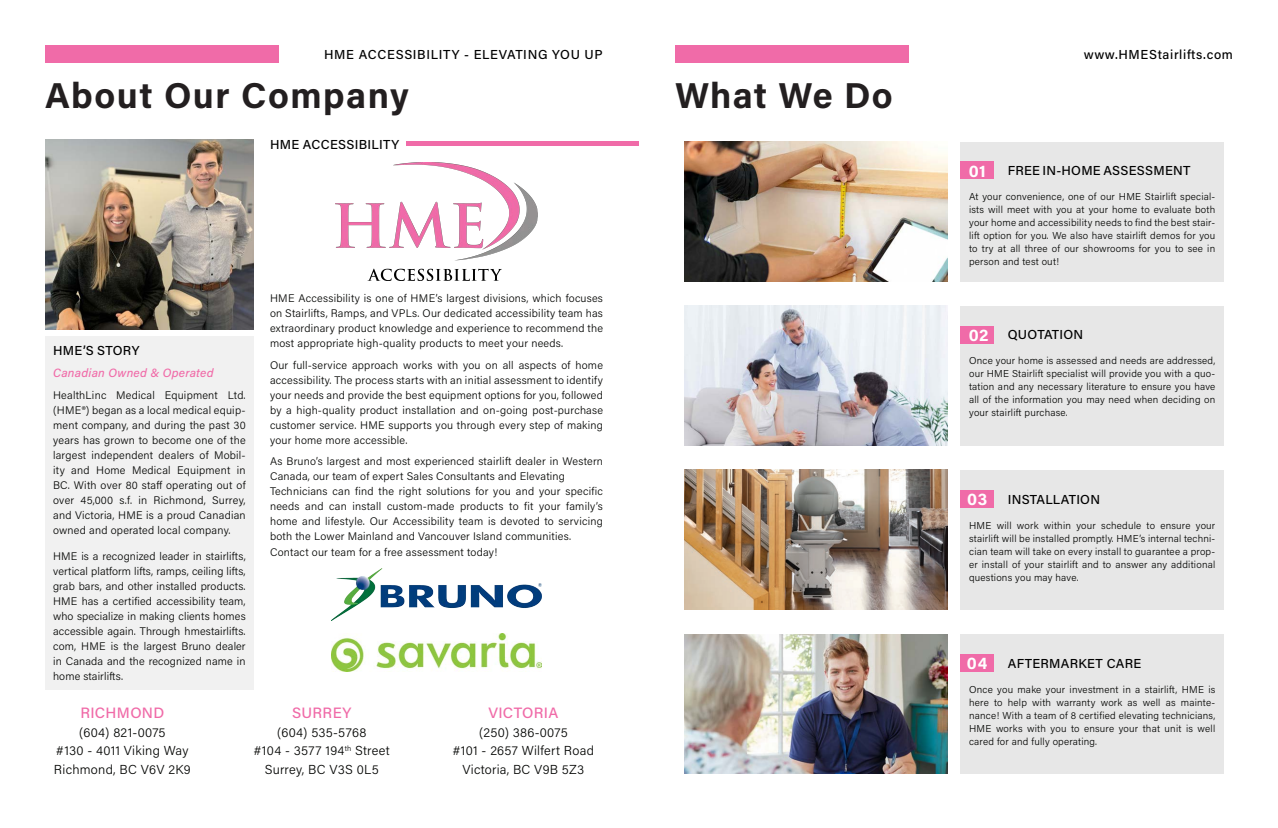
<style>
.page{position:relative;width:1278px;height:828px;background:#fff}
.page>*{position:absolute;margin:0;border:0;box-sizing:border-box;transform-origin:0 0}
.t1{font:700 36px "Acumin Pro";letter-spacing:.035em;color:#231f20}
.t2{font:700 17px "Acumin Pro";letter-spacing:.025em;color:#fff}
.t3{font:500 15px "Acumin Pro";letter-spacing:.025em;color:#f06ba8}
.t4{font:300 13px "Acumin Pro";letter-spacing:.02em;color:#040503}
.t5{font:500 13px "Acumin Pro";letter-spacing:.025em;color:#000}
.t6{font:500 13px "Acumin Pro";letter-spacing:.055em;color:#000}
.t7{font:500 13px "Acumin Pro";letter-spacing:.05em;color:#000}
.t8{font:italic 500 12px "Acumin Pro";letter-spacing:.02em;color:#f06ba8}
.t9{font:300 11px/15px "Acumin Pro";letter-spacing:.02em;color:#040503;text-align:justify}
.t10{font:300 10px/13px "Acumin Pro";letter-spacing:.02em;color:#040503;text-align:justify}
</style>
<div class="page">
<img style="left:45px;top:139px;width:209px;height:190px">
<img style="left:331px;top:569px;width:211px;height:51px">
<img style="left:331px;top:634px;width:211px;height:37px">
<img style="left:336px;top:162px;width:201px;height:118px">
<div style="left:960px;top:142px;width:264px;height:139px;background:#e7e7e7"></div>
<img style="left:684px;top:142px;width:264px;height:139px">
<div style="left:960px;top:162px;width:34px;height:17px;background:#f06ba8"></div>
<img style="left:684px;top:306px;width:264px;height:140px">
<div style="left:960px;top:306px;width:264px;height:140px;background:#e7e7e7"></div>
<div style="left:960px;top:326px;width:34px;height:18px;background:#f06ba8"></div>
<div style="left:960px;top:470px;width:264px;height:140px;background:#e7e7e7"></div>
<img style="left:684px;top:470px;width:264px;height:140px">
<div style="left:960px;top:490px;width:34px;height:18px;background:#f06ba8"></div>
<img style="left:684px;top:634px;width:264px;height:140px">
<div style="left:960px;top:634px;width:264px;height:140px;background:#e7e7e7"></div>
<div style="left:960px;top:654px;width:34px;height:18px;background:#f06ba8"></div>
<div style="left:45px;top:336px;width:209px;height:353px;background:#f1f1f1"></div>
<div style="left:45px;top:45px;width:234px;height:18px;background:#f06ba8"></div>
<div style="left:675px;top:45px;width:234px;height:18px;background:#f06ba8"></div>
<hr style="left:406px;top:142px;width:233px;height:4px;background:#f06ba8">
<p class="t6" style="left:324px;top:45px;width:280px">HME ACCESSIBILITY - ELEVATING YOU UP</p>
<p class="t7" style="left:1084px;top:45px;width:151px">www.HMEStairlifts.com</p>
<p class="t1" style="left:45px;top:70px;width:365px">About Our Company</p>
<p class="t5" style="left:270px;top:135px;width:131px">HME ACCESSIBILITY</p>
<p class="t5" style="left:53px;top:342px;width:88px">HME’S STORY</p>
<p class="t8" style="left:53px;top:365px;width:162px">Canadian Owned &amp; Operated</p>
<p class="t9" style="left:53px;top:387px;width:194px">HealthLinc Medical Equipment Ltd. (HME®) began as a local medical equip&shy;ment company, and during the past 30 years has grown to become one of the largest independent dealers of Mobil&shy;ity and Home Medical Equipment in BC. With over 80 staff operating out of over 45,000 s.f. in Richmond, Surrey, and Victoria, HME is a proud Canadian owned and operated local company.</p>
<p class="t9" style="left:53px;top:548px;width:194px">HME is a recognized leader in stairlifts, vertical platform lifts, ramps, ceiling lifts, grab bars, and other installed products.<br>HME has a certified accessibility team, who specialize in making clients homes accessible again. Through hmestairlifts. com, HME is the largest Bruno dealer in Canada and the recognized name in home stairlifts.</p>
<p class="t9" style="left:270px;top:290px;width:335px">HME Accessibility is one of HME’s largest divisions, which focuses on Stairlifts, Ramps, and VPLs. Our dedicated accessibility team has extraordinary product knowledge and experience to recommend the most appropriate high-quality products to meet your needs.</p>
<p class="t9" style="left:270px;top:357px;width:335px">Our full-service approach works with you on all aspects of home accessibility. The process starts with an initial assessment to identify your needs and provide the best equipment options for you, followed by a high-quality product installation and on-going post-purchase customer service. HME supports you through every step of making your home more accessible.</p>
<p class="t9" style="left:270px;top:454px;width:334px">As Bruno’s largest and most experienced stairlift dealer in Western<br>Canada, our team of expert Sales Consultants and Elevating</p>
<p class="t9" style="left:270px;top:484px;width:334px">Technicians can find the right solutions for you and your specific needs and can install custom-made products to fit your family’s home and lifestyle. Our Accessibility team is devoted to servicing both the Lower Mainland and Vancouver Island communities.</p>
<p class="t9" style="left:270px;top:544px;width:229px">Contact our team for a free assessment today!</p>
<p class="t3" style="left:80px;top:703px;width:86px">RICHMOND</p>
<p class="t4" style="left:79px;top:723px;width:88px">(604) 821-0075</p>
<p class="t4" style="left:56px;top:742px;width:134px">#130 - 4011 Viking Way</p>
<p class="t4" style="left:54px;top:760px;width:138px">Richmond, BC V6V 2K9</p>
<p class="t3" style="left:292px;top:703px;width:61px">SURREY</p>
<p class="t4" style="left:277px;top:723px;width:91px">(604) 535-5768</p>
<p class="t4" style="left:254px;top:742px;width:137px">#104 - 3577 194<sup>th</sup> Street</p>
<p class="t4" style="left:265px;top:761px;width:115px">Surrey, BC V3S 0L5</p>
<p class="t3" style="left:488px;top:703px;width:72px">VICTORIA</p>
<p class="t4" style="left:479px;top:723px;width:90px">(250) 386-0075</p>
<p class="t4" style="left:453px;top:742px;width:143px">#101 - 2657 Wilfert Road</p>
<p class="t4" style="left:463px;top:760px;width:123px">Victoria, BC V9B 5Z3</p>
<p class="t1" style="left:675px;top:70px;width:219px">What We Do</p>
<p class="t2" style="left:969px;top:159px;width:19px">01</p>
<p class="t5" style="left:1008px;top:162px;width:184px">FREE IN-HOME ASSESSMENT</p>
<p class="t10" style="left:969px;top:190px;width:248px">At your convenience, one of our HME Stairlift special&shy;ists will meet with you at your home to evaluate both your home and accessibility needs to find the best stair&shy;lift option for you. We also have stairlift demos for you to try at all three of our showrooms for you to see in person and test out!</p>
<p class="t2" style="left:969px;top:323px;width:21px">02</p>
<p class="t5" style="left:1008px;top:326px;width:77px">QUOTATION</p>
<p class="t10" style="left:969px;top:354px;width:248px">Once your home is assessed and needs are addressed, our HME Stairlift specialist will provide you with a quo&shy;tation and any necessary literature to ensure you have all of the information you may need when deciding on your stairlift purchase.</p>
<p class="t2" style="left:967px;top:487px;width:21px">03</p>
<p class="t5" style="left:1008px;top:490px;width:94px">INSTALLATION</p>
<p class="t10" style="left:969px;top:518px;width:248px">HME will work within your schedule to ensure your stairlift will be installed promptly. HME’s internal techni&shy;cian team will take on every install to guarantee a prop&shy;er install of your stairlift and to answer any additional questions you may have.</p>
<p class="t2" style="left:967px;top:651px;width:22px">04</p>
<p class="t5" style="left:1008px;top:654px;width:135px">AFTERMARKET CARE</p>
<p class="t10" style="left:969px;top:682px;width:248px">Once you make your investment in a stairlift, HME is here to help with warranty work as well as mainte&shy;nance! With a team of 8 certified elevating technicians, HME works with you to ensure your that unit is well cared for and fully operating.</p>
</div>
